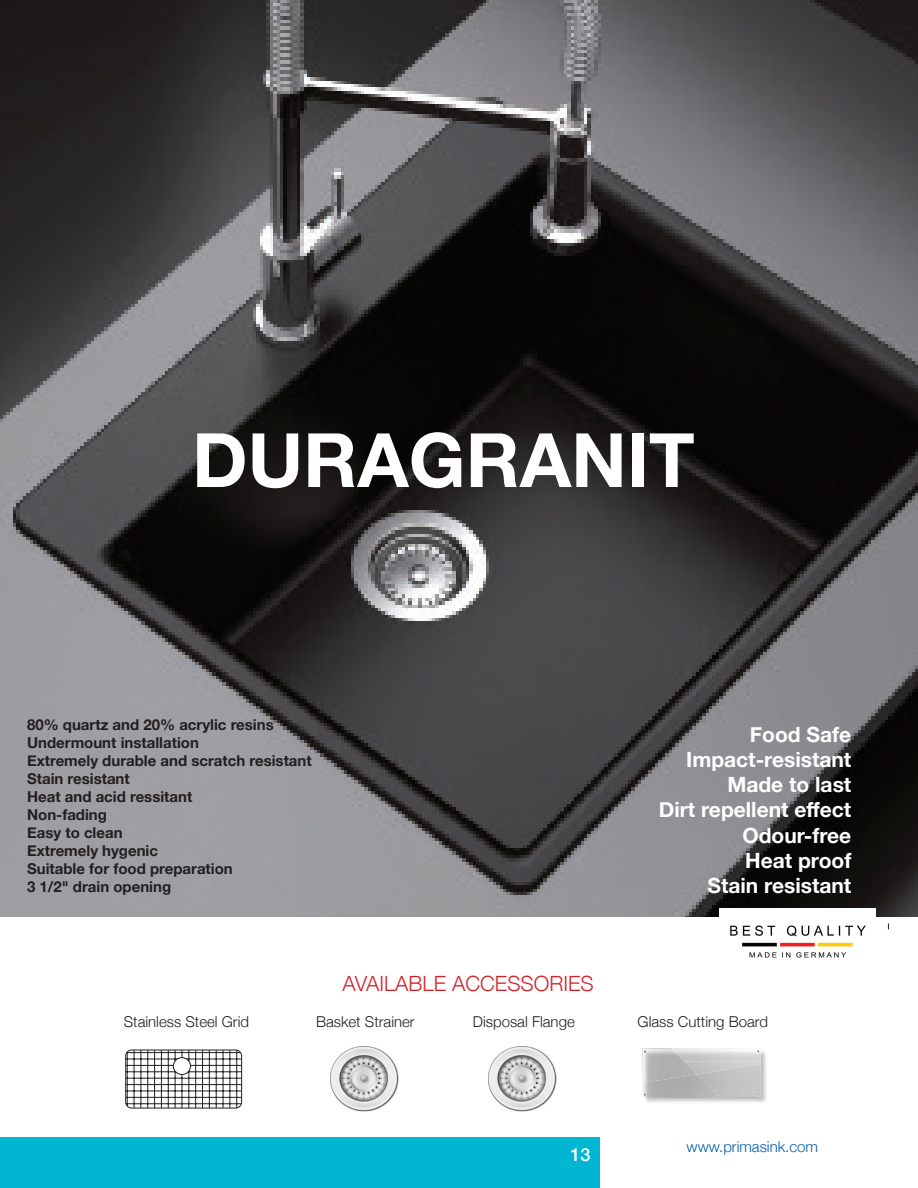
<style>
.page{position:relative;width:918px;height:1188px;background:#fff}
.page>*{position:absolute;margin:0;border:0;box-sizing:border-box;transform-origin:0 0}
.TOC_-_Summary_Body_T{font:700 75px "Helvetica Neue";color:#fff}
.TOC_-_Summary_Body_T-2{font:700 21px "Helvetica Neue";color:#fff}
.TOC_-_Summary_Body_T-3{font:300 21px "Helvetica Neue";color:#d1232a}
.t1{font:500 18px "Helvetica Neue";color:#fff}
.TOC_-_Summary_Body_T-4{font:700 15px "Helvetica Neue";color:#231f20}
.TOC_-_Summary_Body_T-5{font:300 15px "Helvetica Neue";color:#231f20}
.TOC_-_Summary_Body_T-6{font:300 15px "Helvetica Neue";color:#015bab}
</style>
<div class="page">
<div style="left:0;top:1137px;width:599px;height:51px;background:#00b6d1"></div>
<svg style="left:126px;top:1050px;width:116px;height:58px"></svg>
<div style="left:125px;top:1050px;width:117px;height:58px;border:1px solid #231f20;border-radius:6px"></div>
<div style="left:173px;top:1058px;width:18px;height:17px;background:#fff;border-radius:50%"></div>
<div style="left:173px;top:1057px;width:18px;height:18px;border:1px solid #231f20;border-radius:50%"></div>
<img style="left:0;top:0;width:918px;height:916px">
<img style="left:719px;top:908px;width:156px;height:50px">
<img style="left:331px;top:1046px;width:68px;height:66px">
<img style="left:488px;top:1046px;width:68px;height:66px">
<img style="left:757px;top:1052px;width:9px;height:51px">
<img style="left:646px;top:1097px;width:111px;height:5px">
<img style="left:761px;top:1064px;width:1px;height:33px">
<img style="left:643px;top:1096px;width:76px;height:1px">
<svg style="left:642px;top:1048px;width:119px;height:48px;background:#c3c3c2"></svg>
<p class="TOC_-_Summary_Body_T" style="left:192px;top:401px;width:504px">DURAGRANIT</p>
<p class="TOC_-_Summary_Body_T-4" style="left:27px;top:713px;width:248px">80% quartz and 20% acrylic resins</p>
<p class="TOC_-_Summary_Body_T-4" style="left:27px;top:731px;width:173px">Undermount installation</p>
<p class="TOC_-_Summary_Body_T-4" style="left:27px;top:749px;width:286px">Extremely durable and scratch resistant</p>
<p class="TOC_-_Summary_Body_T-4" style="left:27px;top:767px;width:104px">Stain resistant</p>
<p class="TOC_-_Summary_Body_T-4" style="left:27px;top:785px;width:167px">Heat and acid ressitant</p>
<p class="TOC_-_Summary_Body_T-4" style="left:27px;top:803px;width:81px">Non-fading</p>
<p class="TOC_-_Summary_Body_T-4" style="left:27px;top:821px;width:97px">Easy to clean</p>
<p class="TOC_-_Summary_Body_T-4" style="left:27px;top:839px;width:133px">Extremely hygenic</p>
<p class="TOC_-_Summary_Body_T-4" style="left:27px;top:857px;width:207px">Suitable for food preparation</p>
<p class="TOC_-_Summary_Body_T-4" style="left:27px;top:875px;width:146px">3 1/2" drain opening</p>
<p class="TOC_-_Summary_Body_T-3" style="left:343px;top:967px;width:253px">AVAILABLE ACCESSORIES</p>
<p class="TOC_-_Summary_Body_T-2" style="left:750px;top:718px;width:103px">Food Safe</p>
<p class="TOC_-_Summary_Body_T-2" style="left:686px;top:743px;width:167px">Impact-resistant</p>
<p class="TOC_-_Summary_Body_T-2" style="left:727px;top:768px;width:126px">Made to last</p>
<p class="TOC_-_Summary_Body_T-2" style="left:659px;top:793px;width:194px">Dirt repellent effect</p>
<p class="TOC_-_Summary_Body_T-2" style="left:742px;top:819px;width:110px">Odour-free</p>
<p class="TOC_-_Summary_Body_T-2" style="left:745px;top:844px;width:108px">Heat proof</p>
<p class="TOC_-_Summary_Body_T-2" style="left:707px;top:869px;width:145px">Stain resistant</p>
<p class="TOC_-_Summary_Body_T-5" style="left:124px;top:1009px;width:127px">Stainless Steel Grid</p>
<p class="TOC_-_Summary_Body_T-5" style="left:316px;top:1009px;width:100px">Basket Strainer</p>
<p class="TOC_-_Summary_Body_T-5" style="left:473px;top:1009px;width:103px">Disposal Flange</p>
<p class="TOC_-_Summary_Body_T-5" style="left:638px;top:1009px;width:132px">Glass Cutting Board</p>
<p class="t1" style="left:571px;top:1140px;width:22px">13</p>
<p class="t1" style="left:581px;top:1141px;width:12px">5</p>
<p class="TOC_-_Summary_Body_T-6" style="left:687px;top:1134px;width:133px">www.primasink.com</p>
</div>
